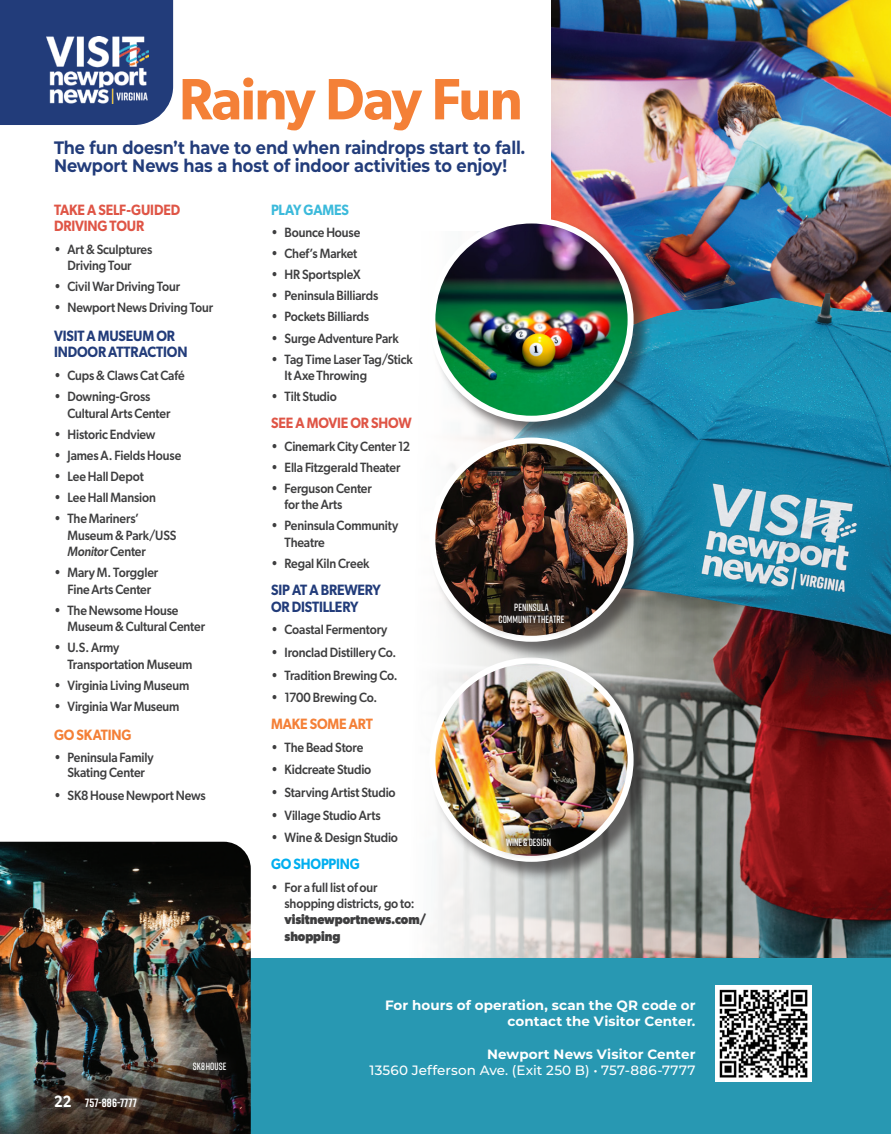
<style>
.page{position:relative;width:891px;height:1134px;background:#fff}
.page>*{position:absolute;margin:0;border:0;box-sizing:border-box;transform-origin:0 0}
.numerical-_text_area{font:600 58.5px "Gibson";letter-spacing:-.02em;color:#f48037;scale:.95 1}
.numerical-_text_area-2{font:700 18px "Montserrat";letter-spacing:-.01em;color:#223c7a;scale:.9 1}
.Body{font:600 15px/16.5px "Gibson";letter-spacing:-.01em;color:#223c7a;scale:.9 1}
.Body-2{font:600 15px/16.5px "Gibson";letter-spacing:-.01em;color:#df5546;scale:.9 1}
.Body-3{font:600 15px "Gibson";letter-spacing:-.01em;color:#f48037;scale:.9 1}
.Body-4{font:600 15px "Gibson";letter-spacing:-.01em;color:#00aeef;scale:.9 1}
.Body-5{font:600 15px "Gibson";letter-spacing:-.01em;color:#3cbadb;scale:.9 1}
.t1{font:500 13.5px/16.5px "Gibson";letter-spacing:-.01em;color:#3e3e3f;scale:.9 1}
.Body-6{font:500 13.5px/16.2px "Montserrat";letter-spacing:.015em;color:#fff;text-align:right}
.Body-7{font:700 13.5px/16.2px "Montserrat";letter-spacing:.005em;color:#fff;text-align:right}
.t2{font:700 12px "Rift";letter-spacing:.01em;color:#fff}
.t3{font:600 10.5px "Rift Soft";color:#fff;scale:.9 1}
.s1{font-style:italic}
.s2{font-family:"Gibson";font-weight:600;font-size:16.5px}
.s3{font-weight:700}
</style>
<div class="page">
<img style="left:437px;top:635px;width:454px;height:323px">
<div style="left:0;top:958px;width:891px;height:176px;background:#2898b2"></div>
<div style="left:0;top:0;width:173px;height:125px;background:#223c7a"></div>
<img style="left:46px;top:37px;width:102px;height:66px">
<img style="left:715px;top:986px;width:96px;height:95px">
<img style="left:552px;top:0;width:339px;height:293px">
<img style="left:654px;top:293px;width:237px;height:342px">
<div style="left:430px;top:218px;width:224px;height:224px;background:#231f20;opacity:.6"></div>
<img style="left:432px;top:221px;width:199px;height:198px;border-radius:99px">
<div style="left:429px;top:218px;width:205px;height:204px;border:6px solid #fff;border-radius:50%"></div>
<div style="left:430px;top:658px;width:224px;height:224px;background:#231f20;opacity:.6"></div>
<img style="left:432px;top:661px;width:199px;height:198px;border-radius:99px">
<div style="left:429px;top:658px;width:205px;height:204px;border:6px solid #fff;border-radius:50%"></div>
<div style="left:430px;top:438px;width:224px;height:224px;background:#231f20;opacity:.6"></div>
<img style="left:432px;top:441px;width:199px;height:198px;border-radius:99px">
<div style="left:429px;top:438px;width:205px;height:204px;border:6px solid #fff;border-radius:50%"></div>
<img style="left:0;top:842px;width:251px;height:292px">
<div style="left:484px;top:588px;width:95px;height:50px;background:#231f20;opacity:.72"></div>
<div style="left:492px;top:824px;width:73px;height:36px;background:#231f20;opacity:.72"></div>
<div style="left:179px;top:1048px;width:62px;height:37px;background:#231f20;opacity:.72"></div>
<p class="numerical-_text_area" style="left:179px;top:64px;width:363px">Rainy Day Fun</p>
<p class="numerical-_text_area-2" style="left:54px;top:134px;width:525px">The fun doesn’t have to end when raindrops start to fall.</p>
<p class="numerical-_text_area-2" style="left:54px;top:153px;width:505px">Newport News has a host of indoor activities to enjoy!</p>
<p class="Body-2" style="left:54px;top:201px;width:142px">TAKE A SELF-GUIDED<br>DRIVING TOUR</p>
<p class="t1" style="left:54px;top:240px;width:111px;text-align:center">• Art &amp; Sculptures<br>Driving Tour</p>
<p class="t1" style="left:54px;top:278px;width:142px">• Civil War Driving Tour</p>
<p class="t1" style="left:54px;top:299px;width:178px">• Newport News Driving Tour</p>
<p class="Body" style="left:54px;top:327px;width:150px">VISIT A MUSEUM OR<br>INDOOR ATTRACTION</p>
<p class="t1" style="left:54px;top:367px;width:147px">• Cups &amp; Claws Cat Café</p>
<p class="t1" style="left:67px;top:388px;width:116px;text-indent:-13px">• Downing-Gross<br>Cultural Arts Center</p>
<p class="t1" style="left:54px;top:426px;width:114px">• Historic Endview</p>
<p class="t1" style="left:54px;top:447px;width:143px">• James A. Fields House</p>
<p class="t1" style="left:54px;top:468px;width:101px">• Lee Hall Depot</p>
<p class="t1" style="left:54px;top:489px;width:115px">• Lee Hall Mansion</p>
<p class="t1" style="left:67px;top:510px;width:122px;text-indent:-13px">• The Mariners’<br>Museum &amp; Park/USS<br><span class="s1">Monitor</span> Center</p>
<p class="t1" style="left:54px;top:564px;width:117px;text-align:center">• Mary M. Torggler<br>Fine Arts Center</p>
<p class="t1" style="left:67px;top:602px;width:154px;text-indent:-13px">• The Newsome House<br>Museum &amp; Cultural Center</p>
<p class="t1" style="left:67px;top:639px;width:140px;text-indent:-13px">• U.S. Army<br>Transportation Museum</p>
<p class="t1" style="left:54px;top:677px;width:152px">• Virginia Living Museum</p>
<p class="t1" style="left:54px;top:698px;width:141px">• Virginia War Museum</p>
<p class="Body-3" style="left:54px;top:726px;width:88px">GO SKATING</p>
<p class="t1" style="left:54px;top:750px;width:112px;line-height:15px;text-align:center">• Peninsula Family<br>Skating Center</p>
<p class="t1" style="left:54px;top:787px;width:170px">• SK8 House Newport News</p>
<p class="t2" style="left:54px;top:1094px;width:84px"><span class="s2">22</span> 757-886-7777</p>
<p class="t3" style="left:193px;top:1059px;width:39px">SK8 HOUSE</p>
<p class="Body-5" style="left:271px;top:200px;width:88px">PLAY GAMES</p>
<p class="t1" style="left:271px;top:224px;width:101px">• Bounce House</p>
<p class="t1" style="left:271px;top:245px;width:97px">• Chef’s Market</p>
<p class="t1" style="left:271px;top:266px;width:101px">• HR SportspleX</p>
<p class="t1" style="left:271px;top:287px;width:121px">• Peninsula Billiards</p>
<p class="t1" style="left:271px;top:308px;width:110px">• Pockets Billiards</p>
<p class="t1" style="left:271px;top:329px;width:143px">• Surge Adventure Park</p>
<p class="t1" style="left:285px;top:350px;width:144px;text-indent:-13px">• Tag Time Laser Tag/Stick<br>It Axe Throwing</p>
<p class="t1" style="left:271px;top:388px;width:75px">• Tilt Studio</p>
<p class="Body-2" style="left:271px;top:414px;width:158px">SEE A MOVIE OR SHOW</p>
<p class="t1" style="left:271px;top:438px;width:156px">• Cinemark City Center 12</p>
<p class="t1" style="left:271px;top:459px;width:145px">• Ella Fitzgerald Theater</p>
<p class="t1" style="left:285px;top:480px;width:99px;text-indent:-13px">• Ferguson Center for the Arts</p>
<p class="t1" style="left:285px;top:517px;width:128px;text-indent:-13px">• Peninsula Community<br>Theatre</p>
<p class="t1" style="left:271px;top:555px;width:111px">• Regal Kiln Creek</p>
<p class="Body" style="left:271px;top:581px;width:124px">SIP AT A BREWERY<br>OR DISTILLERY</p>
<p class="t1" style="left:271px;top:621px;width:131px">• Coastal Fermentory</p>
<p class="t1" style="left:271px;top:644px;width:141px">• Ironclad Distillery Co.</p>
<p class="t1" style="left:271px;top:666px;width:142px">• Tradition Brewing Co.</p>
<p class="t1" style="left:271px;top:689px;width:120px">• 1700 Brewing Co.</p>
<p class="Body-3" style="left:271px;top:715px;width:115px">MAKE SOME ART</p>
<p class="t1" style="left:271px;top:739px;width:104px">• The Bead Store</p>
<p class="t1" style="left:271px;top:761px;width:113px">• Kidcreate Studio</p>
<p class="t1" style="left:271px;top:784px;width:140px">• Starving Artist Studio</p>
<p class="t1" style="left:271px;top:806px;width:123px">• Village Studio Arts</p>
<p class="t1" style="left:271px;top:829px;width:143px">• Wine &amp; Design Studio</p>
<p class="Body-4" style="left:271px;top:855px;width:100px">GO SHOPPING</p>
<p class="t1" style="left:285px;top:879px;width:159px;text-indent:-13px">• For a full list of our shopping districts, go to: <span class="s3">visitnewportnews.com/ shopping</span></p>
<p class="t3" style="left:514px;top:600px;width:40px">PENINSULA</p>
<p class="t3" style="left:499px;top:612px;width:75px">COMMUNITY THEATRE</p>
<p class="t3" style="left:506px;top:835px;width:52px">WINE &amp; DESIGN</p>
<p class="Body-7" style="left:385px;top:996px;width:312px">For hours of operation, scan the QR code or contact the Visitor Center.</p>
<p class="Body-6" style="left:370px;top:1045px;width:327px"><span class="s3">Newport News Visitor Center<br></span>13560 Jefferson Ave. (Exit 250 B) • 757-886-7777</p>
</div>
